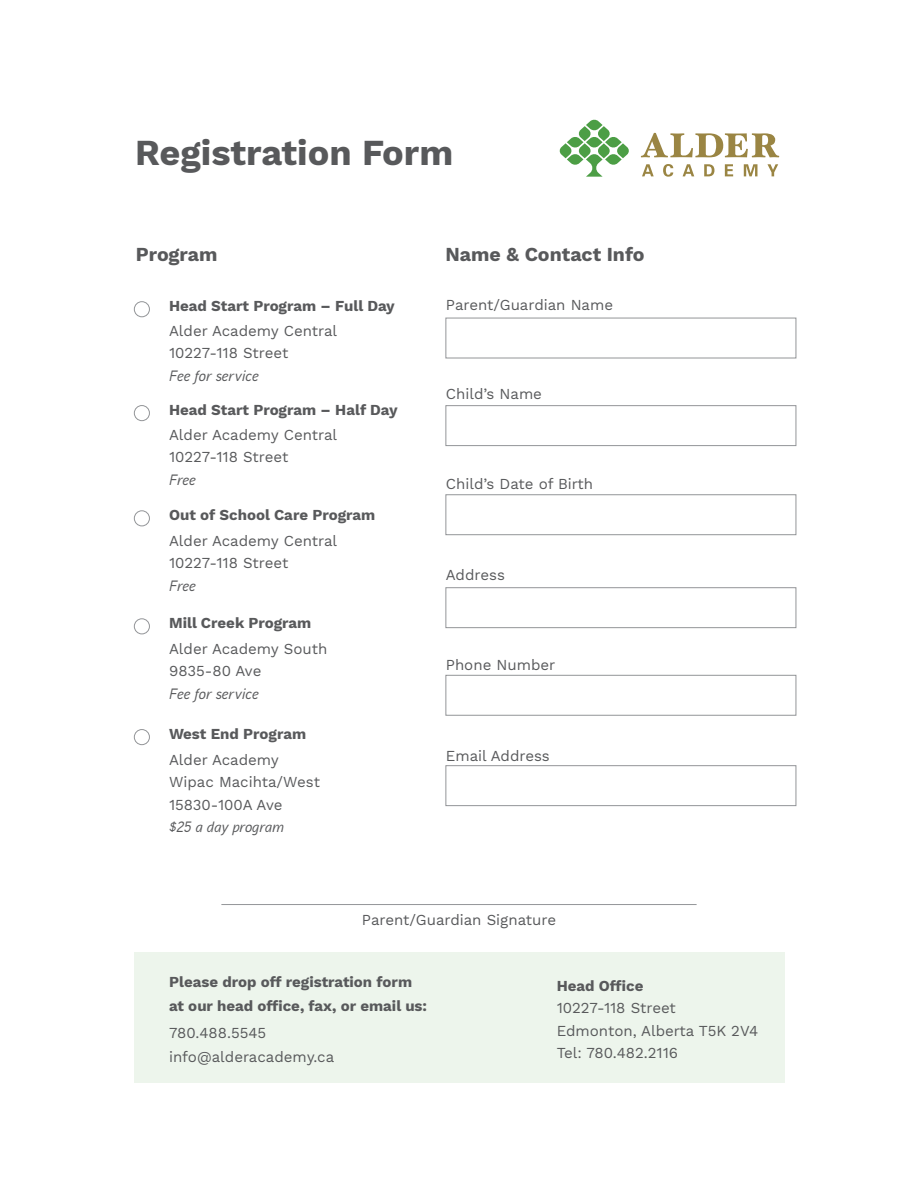
<style>
.page{position:relative;width:918px;height:1188px;background:#fff}
.page>*{position:absolute;margin:0;border:0;box-sizing:border-box;transform-origin:0 0}
.t1{font:700 36px "Work Sans";color:#58595b}
.t2{font:700 19.5px "Work Sans";color:#58595b}
.t3{font:15px/22.5px "Work Sans";color:#58595b}
.t4{font:700 15px/24px "Work Sans";color:#58595b}
.t5{font:italic 500 15px "Aaux Next";letter-spacing:.01em;color:#58595b}
</style>
<div class="page">
<div style="left:134px;top:952px;width:651px;height:131px;background:#edf5ec"></div>
<svg style="left:560px;top:120px;width:69px;height:57px"></svg>
<svg style="left:641px;top:133px;width:138px;height:24px"></svg>
<svg style="left:642px;top:164px;width:12px;height:12px"></svg>
<svg style="left:663px;top:164px;width:10px;height:13px"></svg>
<svg style="left:683px;top:164px;width:11px;height:12px"></svg>
<svg style="left:704px;top:164px;width:10px;height:12px"></svg>
<svg style="left:725px;top:164px;width:8px;height:12px"></svg>
<svg style="left:744px;top:164px;width:13px;height:12px"></svg>
<svg style="left:767px;top:164px;width:11px;height:12px"></svg>
<div style="left:134px;top:301px;width:16px;height:16px;border:1px solid #939598;border-radius:50%"></div>
<div style="left:134px;top:405px;width:16px;height:16px;border:1px solid #939598;border-radius:50%"></div>
<div style="left:134px;top:510px;width:16px;height:16px;border:1px solid #939598;border-radius:50%"></div>
<div style="left:134px;top:618px;width:16px;height:16px;border:1px solid #939598;border-radius:50%"></div>
<div style="left:134px;top:729px;width:16px;height:16px;border:1px solid #939598;border-radius:50%"></div>
<div style="left:446px;top:318px;width:350px;height:40px;border:1px solid #939598"></div>
<div style="left:446px;top:405px;width:350px;height:41px;border:1px solid #939598"></div>
<div style="left:446px;top:494px;width:350px;height:41px;border:1px solid #939598"></div>
<div style="left:446px;top:587px;width:350px;height:41px;border:1px solid #939598"></div>
<div style="left:446px;top:675px;width:350px;height:41px;border:1px solid #939598"></div>
<div style="left:446px;top:765px;width:350px;height:41px;border:1px solid #939598"></div>
<hr style="left:221px;top:904px;width:476px;height:1px;background:#939598">
<h1 class="t1" style="left:135px;top:132px;width:320px">Registration Form</h1>
<h2 class="t2" style="left:136px;top:243px;width:83px">Program</h2>
<h2 class="t2" style="left:446px;top:243px;width:201px">Name &amp; Contact Info</h2>
<p class="t4" style="left:169px;top:294px;width:227px">Head Start Program – Full Day</p>
<p class="t3" style="left:446px;top:294px;width:169px">Parent/Guardian Name</p>
<p class="t3" style="left:169px;top:320px;width:170px">Alder Academy Central<br>10227-118 Street</p>
<p class="t5" style="left:169px;top:365px;width:91px">Fee for service</p>
<p class="t4" style="left:169px;top:399px;width:230px">Head Start Program – Half Day</p>
<p class="t3" style="left:169px;top:424px;width:170px">Alder Academy Central<br>10227-118 Street</p>
<p class="t5" style="left:169px;top:469px;width:28px">Free</p>
<p class="t4" style="left:169px;top:504px;width:208px">Out of School Care Program</p>
<p class="t3" style="left:169px;top:530px;width:170px">Alder Academy Central<br>10227-118 Street</p>
<p class="t5" style="left:169px;top:575px;width:28px">Free</p>
<p class="t4" style="left:169px;top:612px;width:144px">Mill Creek Program</p>
<p class="t3" style="left:169px;top:638px;width:160px">Alder Academy South<br>9835-80 Ave</p>
<p class="t5" style="left:169px;top:683px;width:91px">Fee for service</p>
<p class="t4" style="left:169px;top:723px;width:139px">West End Program</p>
<p class="t3" style="left:169px;top:749px;width:152px">Alder Academy<br>Wipac Macihta/West<br>15830-100A Ave</p>
<p class="t5" style="left:169px;top:817px;width:116px">$25 a day program</p>
<p class="t3" style="left:446px;top:383px;width:98px">Child’s Name</p>
<p class="t3" style="left:446px;top:474px;width:149px">Child’s Date of Birth</p>
<p class="t3" style="left:446px;top:564px;width:61px">Address</p>
<p class="t3" style="left:446px;top:654px;width:111px">Phone Number</p>
<p class="t3" style="left:446px;top:745px;width:105px">Email Address</p>
<p class="t3" style="left:362px;top:910px;width:196px">Parent/Guardian Signature</p>
<p class="t4" style="left:169px;top:971px;width:260px">Please drop off registration form at our head office, fax, or email us:</p>
<p class="t3" style="left:169px;top:1021px;width:167px;line-height:24.2px">780.488.5545 info@alderacademy.ca</p>
<p class="t4" style="left:557px;top:975px;width:88px">Head Office</p>
<p class="t3" style="left:557px;top:998px;width:203px">10227-118 Street<br>Edmonton, Alberta T5K 2V4<br>Tel: 780.482.2116</p>
</div>
